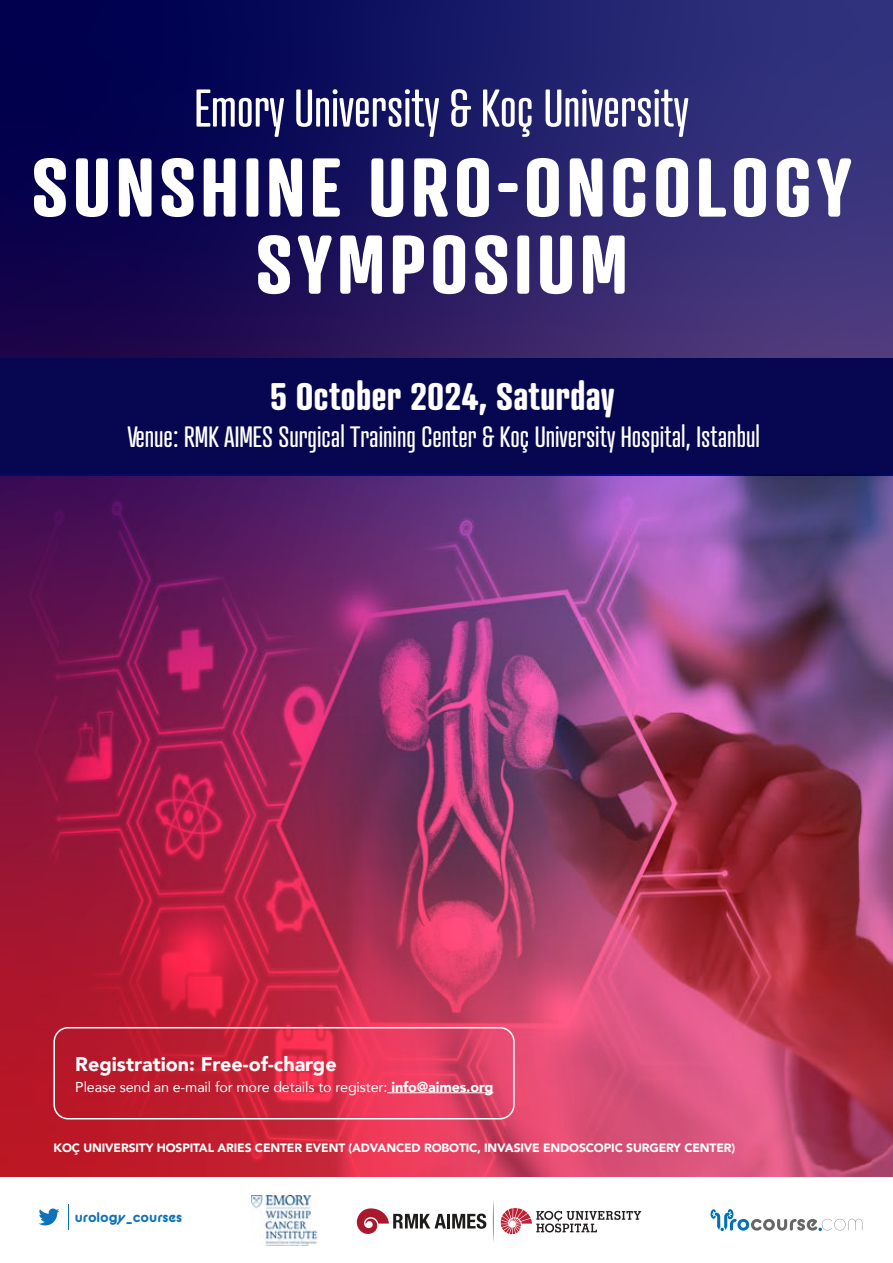
<style>
.page{position:relative;width:893px;height:1263px;background:#fff}
.page>*{position:absolute;margin:0;border:0;box-sizing:border-box;transform-origin:0 0}
.t1{font:700 80.4px/77.1px "Atrament";letter-spacing:.055em;color:#fff;text-align:center}
.t2{font:51.3px "Atrament";color:#fff}
.t3{font:700 37.2px "Atrament";color:#fff}
.t4{font:28.5px "Atrament";color:#fff}
.t5{font:900 19.65px "Avenir";color:#fff}
.t6{font:14.4px "Avenir";letter-spacing:-.01em;color:#fff}
.t7{font:700 14.1px "BC Alphapipe RB";color:#0d72b9}
.t8{font:900 12px "Avenir";letter-spacing:-.01em;color:#fff}
.s1{font-weight:900}
</style>
<div class="page">
<svg style="left:0;top:0;width:893px;height:358px;background:#201a63"></svg>
<div style="left:0;top:358px;width:893px;height:117px;background:#070751"></div>
<svg style="left:710px;top:1209px;width:152px;height:22px"></svg>
<svg style="left:39px;top:1208px;width:20px;height:17px"></svg>
<svg style="left:68px;top:1204px;width:1px;height:26px"></svg>
<img style="left:0;top:475px;width:893px;height:702px">
<svg style="left:493px;top:1201px;width:1px;height:41px"></svg>
<svg style="left:501px;top:1208px;width:140px;height:26px"></svg>
<svg style="left:357px;top:1208px;width:89px;height:26px"></svg>
<hr style="left:447px;top:1214px;width:3px;height:14px;background:#1d1c1a">
<svg style="left:452px;top:1213px;width:34px;height:16px"></svg>
<img style="left:252px;top:1195px;width:67px;height:51px">
<hr style="left:387px;top:1092px;width:106px;height:1px;background:#fff">
<div style="left:53px;top:1027px;width:462px;height:92px;border:2px solid #fff;border-radius:14px"></div>
<h2 class="t2" style="left:194px;top:77px;width:496px">Emory University &amp; Koç University</h2>
<h1 class="t1" style="left:32px;top:147px;width:822px">SUNSHINE URO-ONCOLOGY<br>SYMPOSIUM</h1>
<h3 class="t3" style="left:270px;top:373px;width:345px">5 October 2024, Saturday</h3>
<h3 class="t4" style="left:128px;top:420px;width:634px">Venue: RMK AIMES Surgical Training Center &amp; Koç University Hospital, Istanbul</h3>
<h3 class="t5" style="left:75px;top:1047px;width:263px">Registration: Free-of-charge</h3>
<p class="t6" style="left:75px;top:1075px;width:420px">Please send an e-mail for more details to register: <span class="s1">info@aimes.org</span></p>
<p class="t8" style="left:53px;top:1137px;width:683px">KOÇ UNIVERSITY HOSPITAL ARIES CENTER EVENT (ADVANCED ROBOTIC, INVASIVE ENDOSCOPIC SURGERY CENTER)</p>
<p class="t7" style="left:75px;top:1208px;width:109px">urology_courses</p>
</div>
